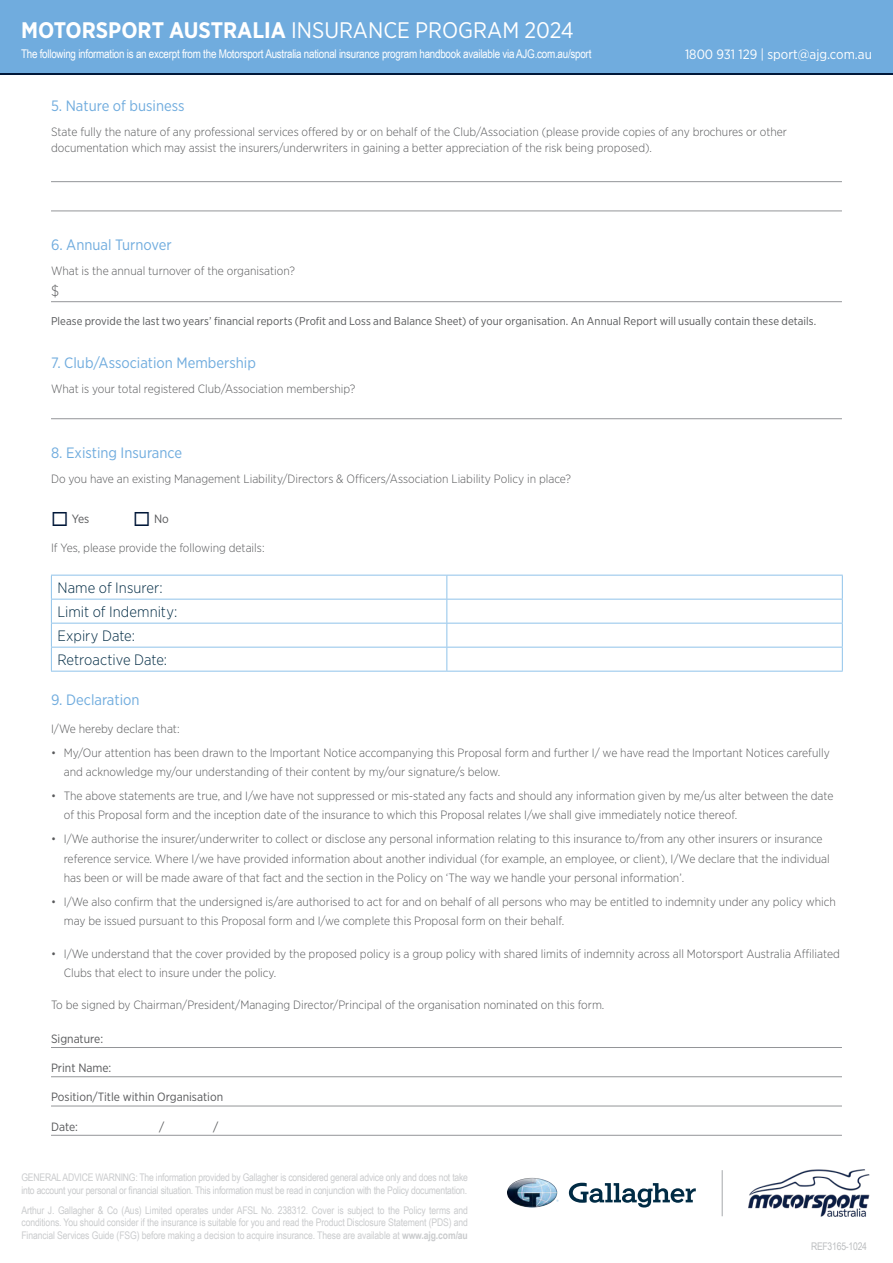
<style>
.page{position:relative;width:893px;height:1263px;background:#fff}
.page>*{position:absolute;margin:0;border:0;box-sizing:border-box;transform-origin:0 0}
.t1{font:22.5px "Gotham Narrow";color:#fff}
.t2{font:15px "Gotham Narrow";color:#70acde}
.t3{font:300 15px/24px "Gotham Narrow";color:#002b44}
.t4{font:300 15px "Gotham Narrow";color:#58595b}
.t5{font:13.5px "Gotham Narrow";color:#fff}
.t6{font:300 12px/19.5px "Gotham Narrow";color:#58595b}
.t7{font:12px "Arial Narrow";letter-spacing:-.02em;color:#fff}
.t8{font:12px "Gotham Narrow";color:#58595b}
.t9{font:11.25px "Gotham Narrow";letter-spacing:.005em;color:#58595b}
.t10{font:10.5px/12.6px "Arial Narrow";letter-spacing:-.02em;color:#bcbec0;text-align:justify}
.s1{font-weight:700}
.s2{color:#001738}
</style>
<div class="page">
<hr style="left:51px;top:181px;width:791px;height:1px;background:#939598">
<hr style="left:51px;top:211px;width:791px;height:1px;background:#939598">
<hr style="left:51px;top:301px;width:791px;height:1px;background:#939598">
<hr style="left:51px;top:418px;width:791px;height:1px;background:#939598">
<hr style="left:51px;top:1047px;width:791px;height:1px;background:#939598">
<hr style="left:51px;top:1076px;width:791px;height:1px;background:#939598">
<hr style="left:51px;top:1106px;width:791px;height:1px;background:#939598">
<hr style="left:51px;top:1135px;width:791px;height:1px;background:#939598">
<hr style="left:51px;top:575px;width:396px;height:1px;background:#90c3ea">
<hr style="left:447px;top:575px;width:396px;height:1px;background:#90c3ea">
<hr style="left:51px;top:599px;width:396px;height:1px;background:#90c3ea">
<hr style="left:447px;top:599px;width:396px;height:1px;background:#90c3ea">
<hr style="left:51px;top:623px;width:396px;height:1px;background:#90c3ea">
<hr style="left:447px;top:623px;width:396px;height:1px;background:#90c3ea">
<hr style="left:51px;top:647px;width:396px;height:1px;background:#90c3ea">
<svg style="left:51px;top:575px;width:1px;height:96px"></svg>
<hr style="left:447px;top:647px;width:396px;height:1px;background:#90c3ea">
<svg style="left:446px;top:575px;width:1px;height:96px"></svg>
<svg style="left:842px;top:575px;width:1px;height:96px"></svg>
<hr style="left:51px;top:671px;width:396px;height:1px;background:#90c3ea">
<hr style="left:447px;top:671px;width:396px;height:1px;background:#90c3ea">
<div style="left:0;top:0;width:893px;height:75px;background:linear-gradient(to right,#70acde,#70acde)"></div>
<svg style="left:569px;top:1183px;width:127px;height:24px"></svg>
<img style="left:507px;top:1178px;width:50px;height:29px">
<hr style="left:722px;top:1170px;width:1px;height:46px;background:#bcbec0">
<img style="left:748px;top:1169px;width:122px;height:47px">
<div style="left:0;top:0;width:893px;height:72px;background:#70acde"></div>
<h1 class="t1" style="left:21px;top:16px;width:554px"><span class="s1">MOTORSPORT AUSTRALIA</span> INSURANCE PROGRAM 2024</h1>
<p class="t7" style="left:21px;top:45px;width:572px">The following information is an excerpt from the Motorsport Australia national insurance program handbook available via AJG.com.au/sport</p>
<p class="t5" style="left:685px;top:46px;width:188px">1800 931 129 | sport@ajg.com.au</p>
<p class="t2" style="left:51px;top:96px;width:135px">5. Nature of business</p>
<p class="t6" style="left:51px;top:123px;width:737px;line-height:16.5px">State fully the nature of any professional services offered by or on behalf of the Club/Association (please provide copies of any brochures or other documentation which may assist the insurers/underwriters in gaining a better appreciation of the risk being proposed).</p>
<p class="t2" style="left:51px;top:235px;width:122px">6. Annual Turnover</p>
<p class="t6" style="left:51px;top:261px;width:245px">What is the annual turnover of the organisation?</p>
<p class="t4" style="left:51px;top:281px;width:10px">$</p>
<p class="t9" style="left:51px;top:314px;width:767px">Please provide the last two years’ financial reports (Profit and Loss and Balance Sheet) of your organisation. An Annual Report will usually contain these details.</p>
<p class="t2" style="left:51px;top:354px;width:206px">7. Club/Association Membership</p>
<p class="t6" style="left:51px;top:379px;width:306px">What is your total registered Club/Association membership?</p>
<p class="t2" style="left:51px;top:443px;width:133px">8. Existing Insurance</p>
<p class="t6" style="left:51px;top:468px;width:522px">Do you have an existing Management Liability/Directors &amp; Officers/Association Liability Policy in place?</p>
<p class="t8" style="left:51px;top:512px;width:40px"><span class="s2">◻</span> Yes</p>
<p class="t8" style="left:133px;top:512px;width:37px"><span class="s2">◻</span> No</p>
<p class="t6" style="left:51px;top:537px;width:215px">If Yes, please provide the following details:</p>
<p class="t3" style="left:57px;top:575px;width:121px">Name of Insurer:<br>Limit of Indemnity:<br>Expiry Date:<br>Retroactive Date:</p>
<p class="t2" style="left:51px;top:690px;width:90px">9. Declaration</p>
<p class="t6" style="left:51px;top:718px;width:130px">I/We hereby declare that:</p>
<p class="t6" style="left:64px;top:742px;width:767px;text-indent:-13px">• My/Our attention has been drawn to the Important Notice accompanying this Proposal form and further I/ we have read the Important Notices carefully and acknowledge my/our understanding of their content by my/our signature/s below.</p>
<p class="t6" style="left:64px;top:785px;width:771px;text-indent:-13px">• The above statements are true, and I/we have not suppressed or mis-stated any facts and should any information given by me/us alter between the date of this Proposal form and the inception date of the insurance to which this Proposal relates I/we shall give immediately notice thereof.</p>
<p class="t6" style="left:64px;top:829px;width:768px;text-indent:-13px">• I/We authorise the insurer/underwriter to collect or disclose any personal information relating to this insurance to/from any other insurers or insurance reference service. Where I/we have provided information about another individual (for example, an employee, or client), I/We declare that the individual has been or will be made aware of that fact and the section in the Policy on ‘The way we handle your personal information’.</p>
<p class="t6" style="left:64px;top:891px;width:774px;text-indent:-13px">• I/We also confirm that the undersigned is/are authorised to act for and on behalf of all persons who may be entitled to indemnity under any policy which may be issued pursuant to this Proposal form and I/we complete this Proposal form on their behalf.</p>
<p class="t6" style="left:64px;top:943px;width:778px;text-indent:-13px">• I/We understand that the cover provided by the proposed policy is a group policy with shared limits of indemnity across all Motorsport Australia Affiliated<br>Clubs that elect to insure under the policy.</p>
<p class="t6" style="left:51px;top:995px;width:555px">To be signed by Chairman/President/Managing Director/Principal of the organisation nominated on this form.</p>
<p class="t8" style="left:51px;top:1031px;width:54px">Signature:</p>
<p class="t8" style="left:51px;top:1060px;width:62px">Print Name:</p>
<p class="t8" style="left:51px;top:1090px;width:174px">Position/Title within Organisation</p>
<p class="t8" style="left:51px;top:1119px;width:28px">Date:</p>
<p class="t8" style="left:159px;top:1119px;width:7px">/</p>
<p class="t8" style="left:213px;top:1119px;width:7px">/</p>
<p class="t10" style="left:22px;top:1170px;width:448px">GENERAL ADVICE WARNING: The information provided by Gallagher is considered general advice only and does not take into account your personal or financial situation. This information must be read in conjunction with the Policy documentation.</p>
<p class="t10" style="left:22px;top:1203px;width:448px">Arthur J. Gallagher &amp; Co (Aus) Limited operates under AFSL No. 238312. Cover is subject to the Policy terms and conditions. You should consider if the insurance is suitable for you and read the Product Disclosure Statement (PDS) and Financial Services Guide (FSG) before making a decision to acquire insurance. These are available at <span class="s1">www.ajg.com/au</span></p>
<p class="t10" style="left:811px;top:1240px;width:58px">REF3165-1024</p>
</div>
